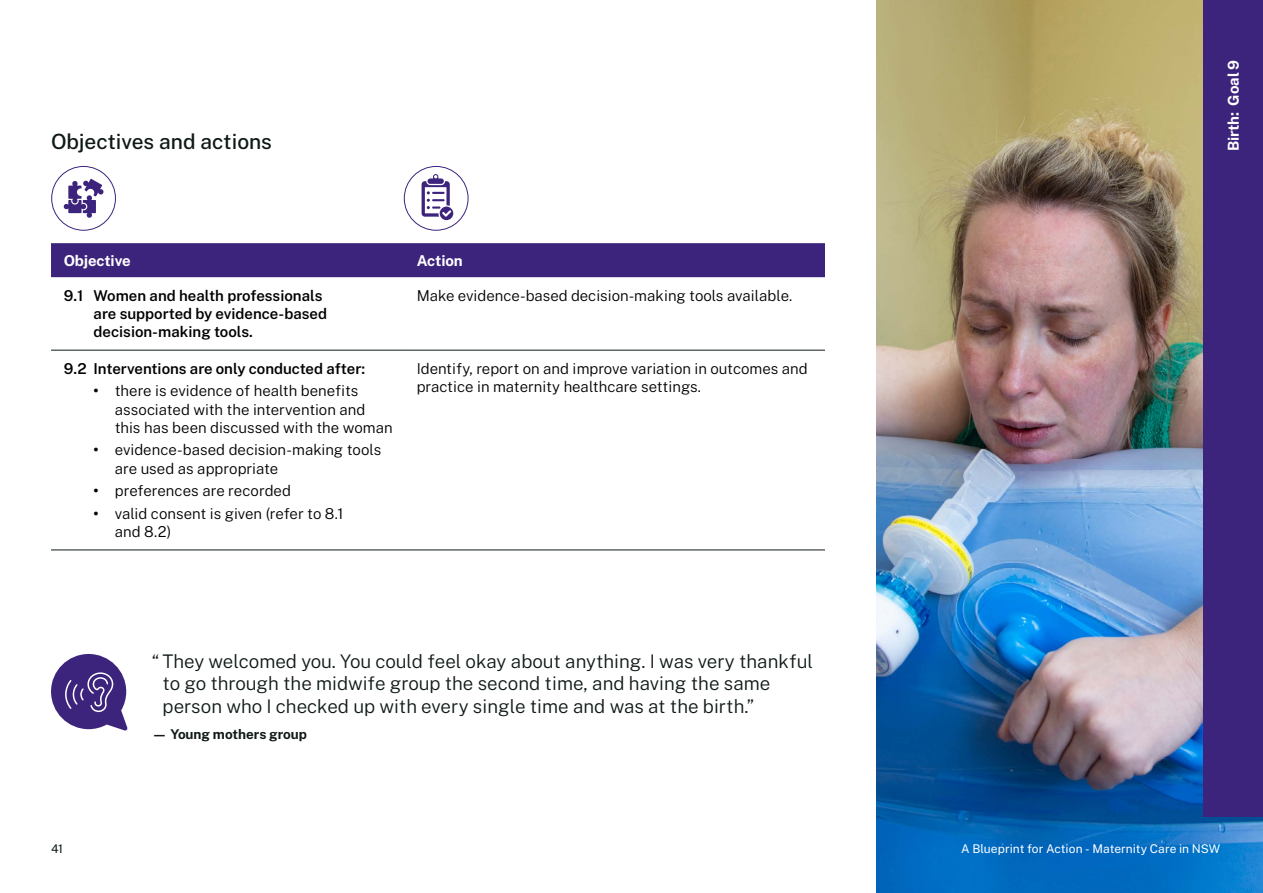
<style>
.page{position:relative;width:1263px;height:893px;background:#fff}
.page>*{position:absolute;margin:0;border:0;box-sizing:border-box;transform-origin:0 0}
.Heading_3__H3{font:500 21px "Public Sans";color:#0f1a18}
.Pull-Quote{font:300 18.75px/22.5px "Public Sans";color:#0f1a18}
.Level_1_bullet{font:300 15px/18.3px "Public Sans";color:#000}
.Body{font:300 15px/18.3px "Public Sans";color:#000}
.Body-2{font:600 15px/18.3px "Public Sans";color:#000}
.Table_Chart_Heading{font:700 15px "Public Sans";letter-spacing:-.005em;color:#fff}
.Heading_5__H5{font:700 15px "Public Sans";letter-spacing:-.005em;color:#fff}
.Pull-Quote_author{font:700 13.5px "Public Sans";color:#0f1a18}
.t1{font:12px "Public Sans";color:#fff}
.t2{font:12px "Public Sans";color:#0f1a18}
.s1{font-weight:700}
</style>
<div class="page">
<img style="left:876px;top:0;width:387px;height:893px">
<div style="left:51px;top:166px;width:65px;height:65px;border:1px solid #3c247d;border-radius:50%"></div>
<svg style="left:64px;top:179px;width:40px;height:39px"></svg>
<div style="left:404px;top:166px;width:64px;height:65px;border:1px solid #3c247d;border-radius:50%"></div>
<svg style="left:422px;top:174px;width:31px;height:46px"></svg>
<div style="left:51px;top:243px;width:774px;height:34px;background:#3c247d"></div>
<hr style="left:51px;top:350px;width:353px;height:1px;background:#0f1a18">
<hr style="left:404px;top:350px;width:421px;height:1px;background:#0f1a18">
<hr style="left:51px;top:550px;width:353px;height:1px;background:#0f1a18">
<hr style="left:404px;top:550px;width:421px;height:1px;background:#0f1a18">
<svg style="left:51px;top:654px;width:77px;height:77px"></svg>
<div style="left:1203px;top:0;width:60px;height:817px;background:#3c247d"></div>
<h3 class="Heading_3__H3" style="left:51px;top:126px;width:223px">Objectives and actions</h3>
<p class="Table_Chart_Heading" style="left:64px;top:249px;width:68px">Objective</p>
<p class="Table_Chart_Heading" style="left:417px;top:249px;width:48px">Action</p>
<p class="Body-2" style="left:94px;top:285px;width:235px;text-indent:-30px">9.1 Women and health professionals are supported by evidence-based decision-making tools.</p>
<p class="Body" style="left:417px;top:285px;width:377px">Make evidence-based decision-making tools available.</p>
<p class="Body-2" style="left:64px;top:358px;width:303px">9.2 Interventions are only conducted after:</p>
<p class="Level_1_bullet" style="left:115px;top:381px;width:279px;text-indent:-21px"><span class="s1">•</span> there is evidence of health benefits associated with the intervention and this has been discussed with the woman</p>
<p class="Level_1_bullet" style="left:115px;top:440px;width:268px;text-indent:-21px"><span class="s1">•</span> evidence-based decision-making tools are used as appropriate</p>
<p class="Level_1_bullet" style="left:94px;top:481px;width:199px"><span class="s1">•</span> preferences are recorded</p>
<p class="Level_1_bullet" style="left:115px;top:503px;width:230px;text-indent:-21px"><span class="s1">•</span> valid consent is given (refer to 8.1 and 8.2)</p>
<p class="Body" style="left:417px;top:358px;width:392px">Identify, report on and improve variation in outcomes and practice in maternity healthcare settings.</p>
<p class="t2" style="left:51px;top:839px;width:14px">41</p>
<p class="Pull-Quote" style="left:163px;top:648px;width:652px;text-indent:-11px">“ They welcomed you. You could feel okay about anything. I was very thankful to go through the midwife group the second time, and having the same person who I checked up with every single time and was at the birth.”</p>
<p class="Pull-Quote_author" style="left:152px;top:724px;width:156px">— Young mothers group</p>
<h5 class="Heading_5__H5" style="left:1222px;top:151px;width:93px;rotate:-90deg">Birth: Goal 9</h5>
<p class="t1" style="left:961px;top:839px;width:261px">A Blueprint for Action - Maternity Care in NSW</p>
</div>
